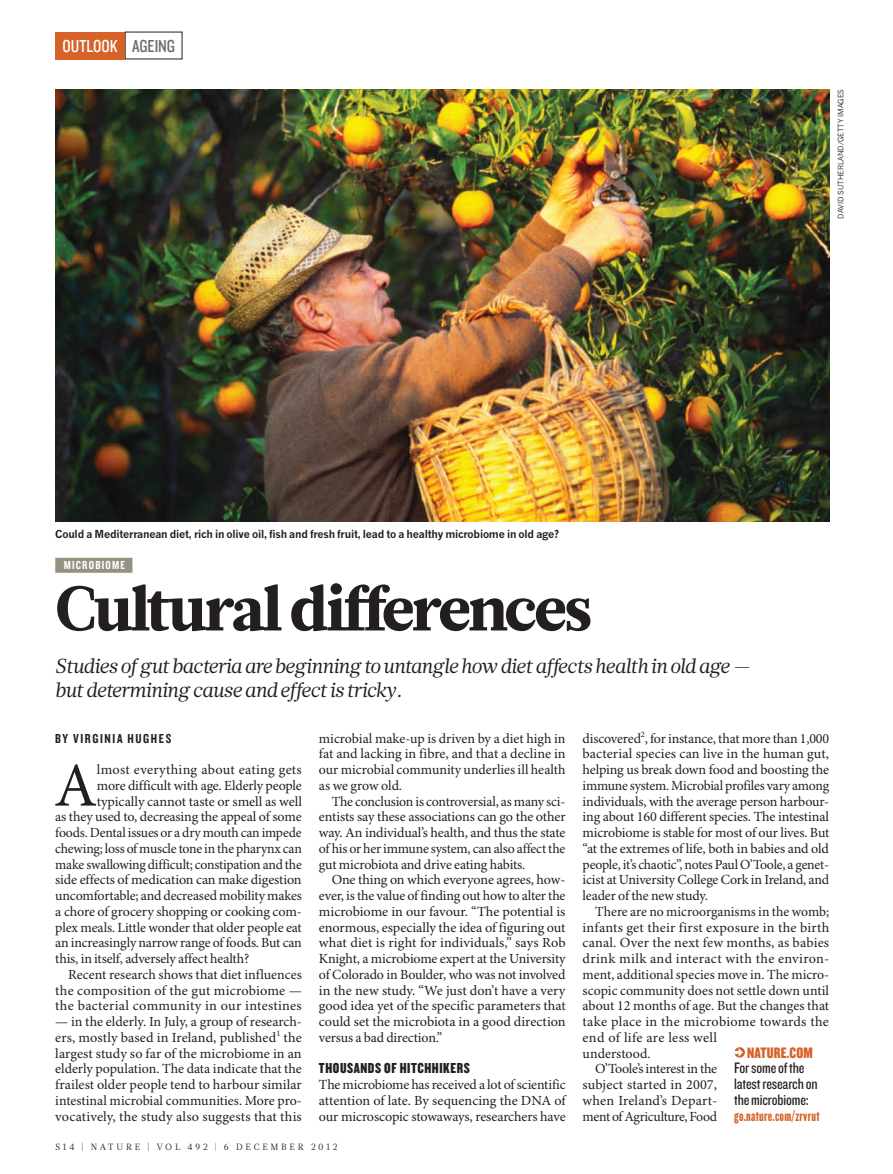
<style>
.page{position:relative;width:893px;height:1174px;background:#fff}
.page>*{position:absolute;margin:0;border:0;box-sizing:border-box;transform-origin:0 0}
.t1{font:900 63px "Glosa Math";letter-spacing:-.03em;color:#231f20}
.t2{font:62.4px "Minion Pro";color:#231f20}
.t3{font:italic 20.25px/23.7px "Glosa Math";letter-spacing:-.01em;color:#231f20}
.t4{font:18px "Knockout 29 Junior Ltweight";color:#fff}
.t5{font:15.75px/15.8px "Knockout 29 Junior Ltweight";letter-spacing:-.01em;color:#231f20}
.t6{font:15.75px "Knockout 69 Full Liteweight";letter-spacing:.01em;color:#d66229}
.t7{font:15px "Knockout 69 Full Liteweight";letter-spacing:.04em;color:#231f20}
.t8{font:15px "Knockout 68 Full Featherwt";letter-spacing:.02em;color:#d66229}
.t9{font:13.95px/15.8px "Minion Pro";letter-spacing:-.005em;color:#231f20;text-align:justify}
.t10{font:13.95px "Minion Pro";letter-spacing:.02em;color:#231f20}
.t11{font:13.95px "Minion Pro";letter-spacing:.015em;color:#231f20}
.t12{font:13.95px "Minion Pro";letter-spacing:-.025em;color:#231f20}
.t13{font:13.5px "Knockout 49 Liteweight";letter-spacing:.12em;color:#231f20}
.t14{font:12px "Knockout 49 Liteweight";letter-spacing:.1em;color:#fff}
.t15{font:700 10.8px "News Gothic MTOT";letter-spacing:-.02em;color:#231f20}
.t16{font:9px "Glosa Math";letter-spacing:.305em;color:#231f20}
.t17{font:7.5px "News Gothic MTOT";color:#231f20}
.s1{color:#6c6d70}
</style>
<div class="page">
<div style="left:55px;top:32px;width:70px;height:27px;background:#d66229"></div>
<img style="left:55px;top:89px;width:774px;height:433px">
<svg style="left:734px;top:1047px;width:11px;height:10px"></svg>
<svg style="left:734px;top:1048px;width:9px;height:8px"></svg>
<div style="left:55px;top:558px;width:77px;height:15px;background:#95937f"></div>
<p class="t4" style="left:63px;top:34px;width:114px">OUTLOOK <span class="s1">AGEING</span></p>
<p class="t17" style="left:836px;top:218px;width:131px;rotate:-90deg">DAVID SUTHERLAND/GETTY IMAGES</p>
<p class="t15" style="left:55px;top:527px;width:505px">Could a Mediterranean diet, rich in olive oil, fish and fresh fruit, lead to a healthy microbiome in old age?</p>
<p class="t14" style="left:64px;top:557px;width:63px">MICROBIOME</p>
<h1 class="t1" style="left:55px;top:567px;width:538px">Cultural differences</h1>
<h3 class="t3" style="left:55px;top:654px;width:697px">Studies of gut bacteria are beginning to untangle how diet affects health in old age — but determining cause and effect is tricky.</h3>
<p class="t13" style="left:55px;top:729px;width:118px">BY VIRGINIA HUGHES</p>
<h2 class="t2" style="left:54px;top:748px;width:45px">A</h2>
<p class="t11" style="left:97px;top:761px;width:206px">lmost everything about eating gets</p>
<p class="t9" style="left:97px;top:778px;width:207px">more difficult with age. Elderly people</p>
<p class="t9" style="left:97px;top:794px;width:207px">typically cannot taste or smell as well</p>
<p class="t9" style="left:55px;top:809px;width:248px">as they used to, decreasing the appeal of some</p>
<p class="t9" style="left:55px;top:825px;width:248px">foods. Dental issues or a dry mouth can impede</p>
<p class="t9" style="left:55px;top:841px;width:248px">chewing; loss of muscle tone in the pharynx can</p>
<p class="t9" style="left:55px;top:857px;width:248px">make swallowing difficult; constipation and the</p>
<p class="t9" style="left:55px;top:872px;width:248px">side effects of medication can make digestion</p>
<p class="t9" style="left:55px;top:888px;width:248px">uncomfortable; and decreased mobility makes</p>
<p class="t9" style="left:55px;top:904px;width:248px">a chore of grocery shopping or cooking com-</p>
<p class="t9" style="left:55px;top:920px;width:248px">plex meals. Little wonder that older people eat</p>
<p class="t9" style="left:55px;top:935px;width:248px">an increasingly narrow range of foods. But can</p>
<p class="t9" style="left:55px;top:951px;width:196px">this, in itself, adversely affect health?</p>
<p class="t9" style="left:68px;top:967px;width:235px">Recent research shows that diet influences</p>
<p class="t11" style="left:55px;top:981px;width:248px">the composition of the gut microbiome —</p>
<p class="t10" style="left:55px;top:997px;width:248px">the bacterial community in our intestines</p>
<p class="t9" style="left:55px;top:1014px;width:248px">— in the elderly. In July, a group of research&shy;ers, mostly based in Ireland, published<sup>1</sup> the largest study so far of the microbiome in an elderly population. The data indicate that the frailest older people tend to harbour similar intestinal microbial communities. More pro&shy;vocatively, the study also suggests that this</p>
<p class="t9" style="left:319px;top:731px;width:248px">microbial make-up is driven by a diet high in fat and lacking in fibre, and that a decline in our microbial community underlies ill health as we grow old.</p>
<p class="t9" style="left:319px;top:794px;width:248px;text-indent:13px">The conclusion is controversial, as many sci&shy;entists say these associations can go the other way. An individual’s health, and thus the state of his or her immune system, can also affect the gut microbiota and drive eating habits.</p>
<p class="t9" style="left:319px;top:872px;width:248px;text-indent:13px">One thing on which everyone agrees, how&shy;ever, is the value of finding out how to alter the microbiome in our favour. “The potential is enormous, especially the idea of figuring out what diet is right for individuals,” says Rob Knight, a microbiome expert at the University of Colorado in Boulder, who was not involved in the new study. “We just don’t have a very good idea yet of the specific parameters that could set the microbiota in a good direction versus a bad direction.”</p>
<p class="t7" style="left:319px;top:1059px;width:152px">THOUSANDS OF HITCHHIKERS</p>
<p class="t9" style="left:319px;top:1077px;width:248px">The microbiome has received a lot of scientific attention of late. By sequencing the DNA of our microscopic stowaways, researchers have</p>
<p class="t16" style="left:55px;top:1141px;width:284px">S14 | NATURE | VOL 492 | 6 DECEMBER 2012</p>
<p class="t9" style="left:583px;top:731px;width:248px">discovered<sup>2</sup>, for instance, that more than 1,000 bacterial species can live in the human gut, helping us break down food and boosting the immune system. Microbial profiles vary among individuals, with the average person harbour&shy;ing about 160 different species. The intestinal microbiome is stable for most of our lives. But “at the extremes of life, both in babies and old people, it’s chaotic”, notes Paul O’Toole, a genet&shy;icist at University College Cork in Ireland, and leader of the new study.</p>
<p class="t9" style="left:595px;top:904px;width:235px">There are no microorganisms in the womb;</p>
<p class="t11" style="left:583px;top:918px;width:248px">infants get their first exposure in the birth</p>
<p class="t9" style="left:583px;top:935px;width:248px">canal. Over the next few months, as babies</p>
<p class="t10" style="left:583px;top:950px;width:248px">drink milk and interact with the environ-</p>
<p class="t9" style="left:583px;top:967px;width:248px">ment, additional species move in. The micro-</p>
<p class="t9" style="left:583px;top:983px;width:248px">scopic community does not settle down until</p>
<p class="t9" style="left:583px;top:998px;width:248px">about 12 months of age. But the changes that</p>
<p class="t10" style="left:583px;top:1013px;width:248px">take place in the microbiome towards the</p>
<p class="t10" style="left:583px;top:1029px;width:136px">end of life are less well</p>
<p class="t9" style="left:583px;top:1046px;width:70px">understood.</p>
<p class="t12" style="left:595px;top:1060px;width:123px">O’Toole’s interest in the</p>
<p class="t9" style="left:583px;top:1077px;width:136px">subject started in 2007,</p>
<p class="t9" style="left:583px;top:1093px;width:136px">when Ireland’s Depart-</p>
<p class="t12" style="left:583px;top:1107px;width:136px">ment of Agriculture, Food</p>
<p class="t6" style="left:747px;top:1042px;width:67px">NATURE.COM</p>
<p class="t5" style="left:734px;top:1059px;width:85px">For some of the latest research on the microbiome:</p>
<p class="t8" style="left:734px;top:1106px;width:87px">go.nature.com/zrvrut</p>
</div>
